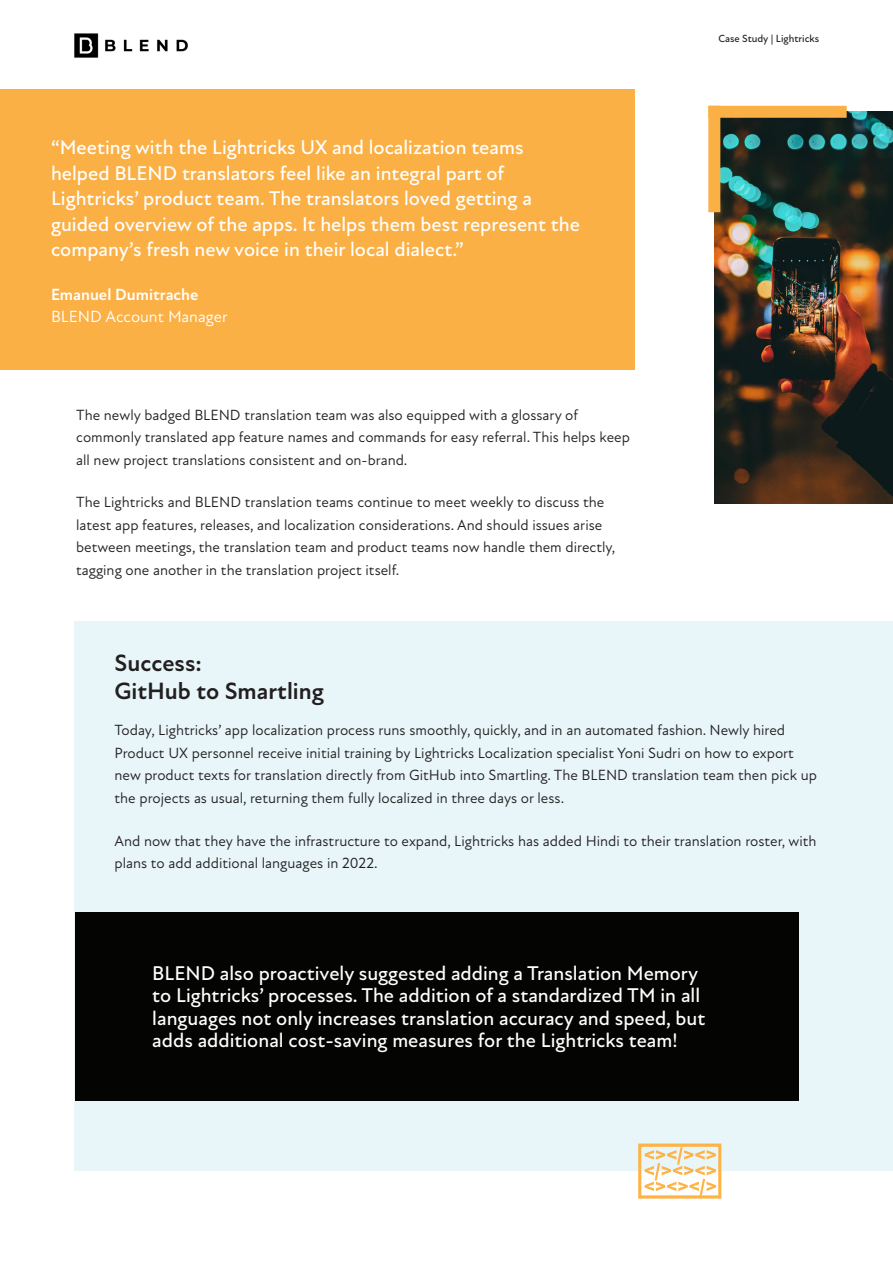
<style>
.page{position:relative;width:893px;height:1263px;background:#fff}
.page>*{position:absolute;margin:0;border:0;box-sizing:border-box;transform-origin:0 0}
.t1{font:700 24px "Atten New";color:#231f20}
.t2{font:500 20.25px/25.5px "Atten New";color:#fff}
.t3{font:16.5px/22.5px "Atten New";color:#fff}
.t4{font:15px/22.5px "Atten New";color:#231f20}
.t5{font:500 10.5px "Atten New";color:#231f20}
.s1{font-weight:700}
</style>
<div class="page">
<img style="left:74px;top:33px;width:114px;height:25px">
<div style="left:0;top:89px;width:635px;height:281px;background:#fbb046"></div>
<img style="left:714px;top:112px;width:179px;height:392px">
<div style="left:708px;top:106px;width:12px;height:106px;background:#fbb046"></div>
<div style="left:708px;top:106px;width:139px;height:12px;background:#fbb046"></div>
<div style="left:75px;top:621px;width:818px;height:550px;background:#e8f6fa"></div>
<div style="left:75px;top:912px;width:724px;height:188px;background:#040503"></div>
<svg style="left:638px;top:1143px;width:83px;height:55px"></svg>
<p class="t2" style="left:51px;top:135px;width:530px">“Meeting with the Lightricks UX and localization teams helped BLEND translators feel like an integral part of Lightricks’ product team. The translators loved getting a guided overview of the apps. It helps them best represent the company’s fresh new voice in their local dialect.”</p>
<p class="t3" style="left:51px;top:283px;width:178px"><span class="s1">Emanuel Dumitrache<br></span>BLEND Account Manager</p>
<p class="t4" style="left:76px;top:404px;width:555px">The newly badged BLEND translation team was also equipped with a glossary of commonly translated app feature names and commands for easy referral. This helps keep all new project translations consistent and on-brand.</p>
<p class="t4" style="left:76px;top:491px;width:541px">The Lightricks and BLEND translation teams continue to meet weekly to discuss the latest app features, releases, and localization considerations. And should issues arise between meetings, the translation team and product teams now handle them directly, tagging one another in the translation project itself.</p>
<p class="t5" style="left:718px;top:32px;width:102px">Case Study | Lightricks</p>
<p class="t1" style="left:114px;top:648px;width:89px">Success:</p>
<p class="t1" style="left:114px;top:677px;width:211px">GitHub to Smartling</p>
<p class="t4" style="left:114px;top:719px;width:704px">Today, Lightricks’ app localization process runs smoothly, quickly, and in an automated fashion. Newly hired Product UX personnel receive initial training by Lightricks Localization specialist Yoni Sudri on how to export new product texts for translation directly from GitHub into Smartling. The BLEND translation team then pick up the projects as usual, returning them fully localized in three days or less.</p>
<p class="t4" style="left:114px;top:830px;width:704px">And now that they have the infrastructure to expand, Lightricks has added Hindi to their translation roster, with plans to add additional languages in 2022.</p>
<p class="t2" style="left:152px;top:962px;width:554px;line-height:22.5px">BLEND also proactively suggested adding a Translation Memory to Lightricks’ processes. The addition of a standardized TM in all languages not only increases translation accuracy and speed, but adds additional cost-saving measures for the Lightricks team!</p>
</div>
